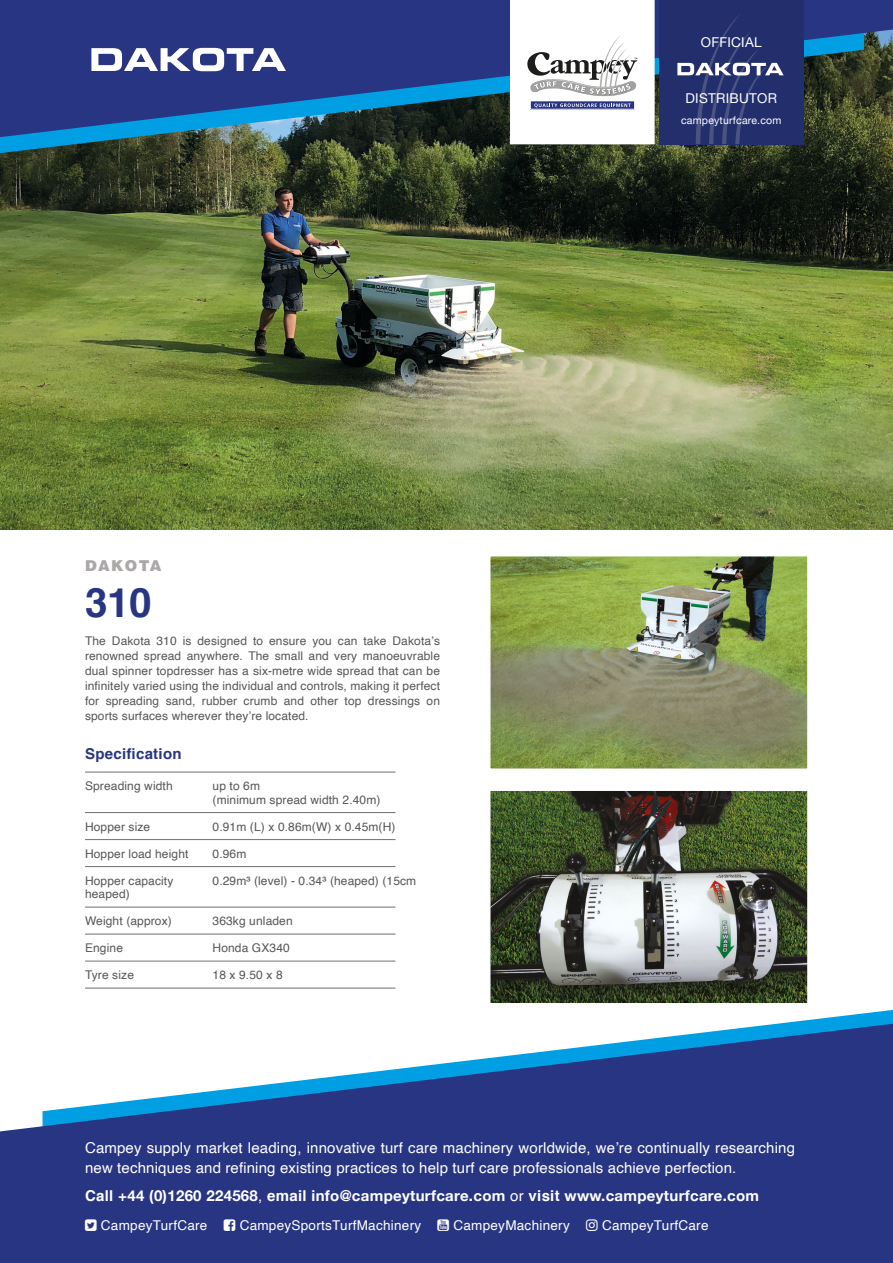
<style>
.page{position:relative;width:893px;height:1263px;background:#fff}
.page>*{position:absolute;margin:0;border:0;box-sizing:border-box;transform-origin:0 0}
.t1{font:700 40.5px "Helvetica";color:#283583}
.t2{font:15px/19.5px "Helvetica";letter-spacing:.01em;color:#fff}
.t3{font:700 15px "Helvetica Neue";letter-spacing:.02em;color:#fff}
.copy{font:700 15px "Helvetica";letter-spacing:.02em;color:#283583}
.t4{font:900 15px "Helvetica";letter-spacing:.09em;color:#aba8a7}
.t5{font:13.5px "Helvetica";letter-spacing:.02em;color:#fff}
.t6{font:13.5px "Helvetica Neue";letter-spacing:.02em;color:#fff}
.t7{font:12px/15px "Helvetica";letter-spacing:.01em;color:#575756;text-align:justify}
.t8{font:10.5px "Helvetica Neue";letter-spacing:.02em;color:#fff}
.s1{font-family:"Helvetica"}
.s2{font-family:"Helvetica";font-weight:400}
</style>
<div class="page">
<img style="left:0;top:137px;width:893px;height:392px">
<img style="left:492px;top:558px;width:314px;height:209px">
<div style="left:489px;top:555px;width:320px;height:215px;border:2px solid #fff"></div>
<img style="left:492px;top:792px;width:314px;height:209px">
<div style="left:489px;top:789px;width:320px;height:215px;border:2px solid #fff"></div>
<svg style="left:0;top:137px;width:864px;height:16px;background:#354b3d"></svg>
<svg style="left:0;top:0;width:893px;height:137px;background:#26427b"></svg>
<svg style="left:775px;top:1010px;width:118px;height:14px"></svg>
<svg style="left:0;top:1024px;width:893px;height:239px;fill:#283583"></svg>
<hr style="left:85px;top:772px;width:310px;height:1px;background:#70706f">
<hr style="left:85px;top:812px;width:310px;height:1px;background:#70706f">
<hr style="left:85px;top:839px;width:310px;height:1px;background:#70706f">
<hr style="left:85px;top:866px;width:310px;height:1px;background:#70706f">
<hr style="left:85px;top:907px;width:310px;height:1px;background:#70706f">
<hr style="left:85px;top:934px;width:310px;height:1px;background:#70706f">
<hr style="left:85px;top:961px;width:310px;height:1px;background:#70706f">
<hr style="left:85px;top:988px;width:310px;height:1px;background:#70706f">
<svg style="left:91px;top:48px;width:195px;height:23px"></svg>
<div style="left:510px;top:0;width:144px;height:144px;background:#fff"></div>
<div style="left:530px;top:101px;width:105px;height:8px;background:#283583"></div>
<svg style="left:534px;top:103px;width:97px;height:5px"></svg>
<svg style="left:527px;top:35px;width:110px;height:61px"></svg>
<div style="left:659px;top:0;width:144px;height:144px;background:#232e6c"></div>
<svg style="left:677px;top:14px;width:107px;height:130px"></svg>
<svg style="left:85px;top:1219px;width:12px;height:11px"></svg>
<svg style="left:224px;top:1219px;width:11px;height:11px"></svg>
<svg style="left:438px;top:1219px;width:11px;height:11px"></svg>
<svg style="left:586px;top:1219px;width:12px;height:11px"></svg>
<p class="t6" style="left:701px;top:32px;width:62px">OFFICIAL</p>
<p class="t4" style="left:85px;top:556px;width:78px">DAKOTA</p>
<p class="t1" style="left:85px;top:566px;width:68px">310</p>
<p class="t7" style="left:85px;top:634px;width:356px">The Dakota 310 is designed to ensure you can take Dakota’s renowned spread anywhere. The small and very manoeuvrable dual spinner topdresser has a six-metre wide spread that can be infinitely varied using the individual and controls, making it perfect for spreading sand, rubber crumb and other top dressings on sports surfaces wherever they’re located.</p>
<p class="copy" style="left:85px;top:740px;width:98px">Specification</p>
<p class="t7" style="left:85px;top:779px;width:89px">Spreading width</p>
<p class="t7" style="left:213px;top:780px;width:169px;line-height:13.5px">up to 6m<br>(minimum spread width 2.40m)</p>
<p class="t7" style="left:85px;top:819px;width:67px">Hopper size</p>
<p class="t7" style="left:213px;top:819px;width:184px">0.91m (L) x 0.86m(W) x 0.45m(H)</p>
<p class="t7" style="left:85px;top:846px;width:105px">Hopper load height</p>
<p class="t7" style="left:213px;top:846px;width:35px">0.96m</p>
<p class="t7" style="left:85px;top:873px;width:90px">Hopper capacity</p>
<p class="t7" style="left:213px;top:873px;width:205px">0.29m³ (level) - 0.34³ (heaped) (15cm</p>
<p class="t7" style="left:85px;top:887px;width:46px">heaped)</p>
<p class="t7" style="left:85px;top:914px;width:88px">Weight (approx)</p>
<p class="t7" style="left:213px;top:914px;width:82px">363kg unladen</p>
<p class="t7" style="left:85px;top:941px;width:39px">Engine</p>
<p class="t7" style="left:213px;top:941px;width:79px">Honda GX340</p>
<p class="t7" style="left:85px;top:968px;width:50px">Tyre size</p>
<p class="t7" style="left:213px;top:968px;width:72px">18 x 9.50 x 8</p>
<p class="t6" style="left:685px;top:89px;width:93px">DISTRIBUTOR</p>
<p class="t8" style="left:681px;top:113px;width:102px">campeyturfcare.com</p>
<p class="t2" style="left:85px;top:1138px;width:711px">Campey supply market leading, innovative turf care machinery worldwide, we’re continually researching new techniques and refining existing practices to help turf care professionals achieve perfection.</p>
<p class="t3" style="left:85px;top:1184px;width:676px"><span class="s1">Call</span> +44 (0)1260 224568<span class="s2">,</span> <span class="s1">email</span> info@campeyturfcare.com <span class="s2">or</span> <span class="s1">visit</span> www.campeyturfcare.com</p>
<p class="t5" style="left:101px;top:1214px;width:108px">CampeyTurfCare</p>
<p class="t5" style="left:240px;top:1214px;width:183px">CampeySportsTurfMachinery</p>
<p class="t5" style="left:453px;top:1214px;width:118px">CampeyMachinery</p>
<p class="t5" style="left:602px;top:1214px;width:108px">CampeyTurfCare</p>
</div>
